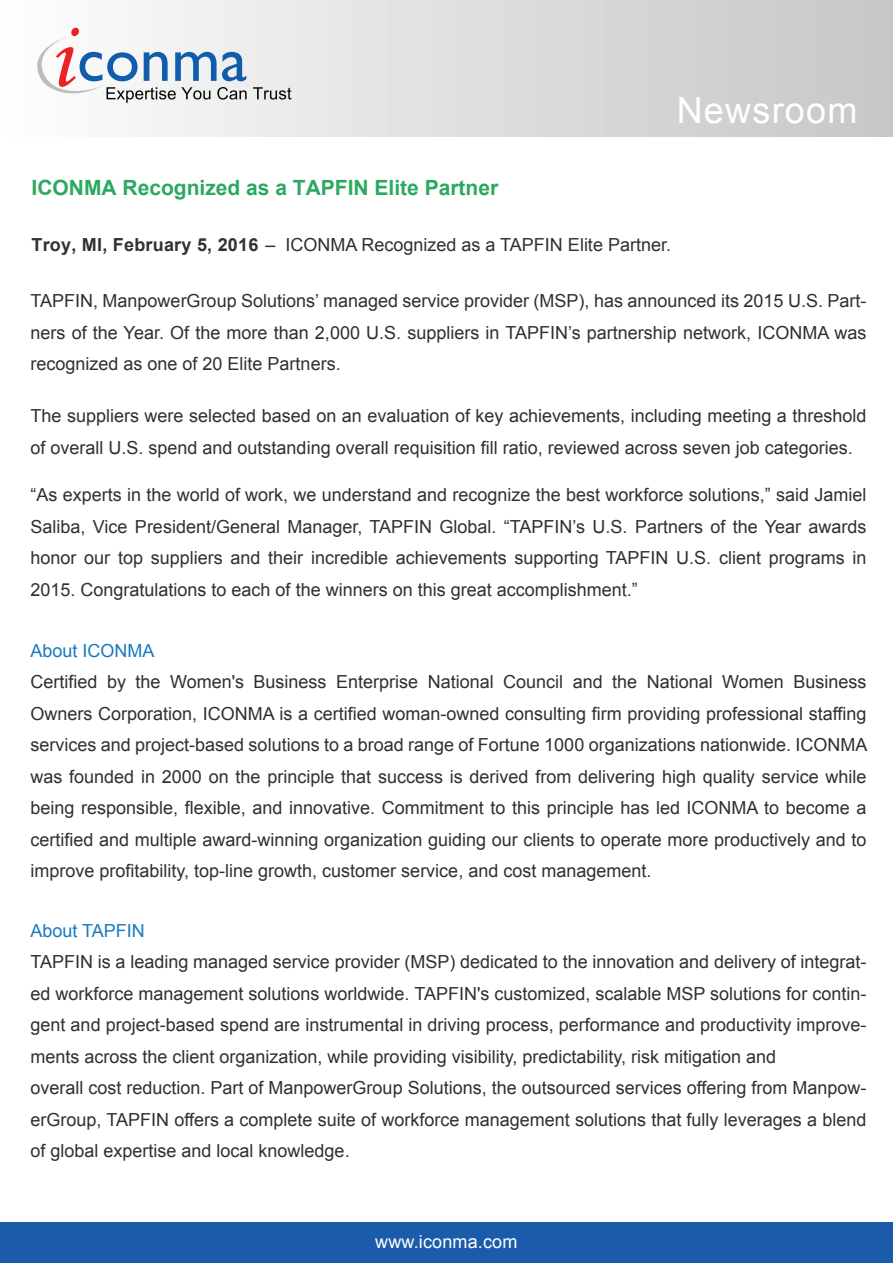
<style>
.page{position:relative;width:893px;height:1263px;background:#fff}
.page>*{position:absolute;margin:0;border:0;box-sizing:border-box;transform-origin:0 0}
.t1{font:36px "Arial";letter-spacing:.035em;color:#fff}
.t2{font:700 21px "Arial";color:#2ca960}
.t3{font:18px/31.5px "Arial";color:#2f3030;text-align:justify}
.t4{font:18px "Arial";color:#187abf}
.t5{font:18px "Arial";letter-spacing:.01em;color:#fff}
.s1{font-weight:700;color:#313232}
</style>
<div class="page">
<div style="left:0;top:0;width:892px;height:137px;background:linear-gradient(to right,#fdfdfd,#c6c6c5)"></div>
<svg style="left:30px;top:28px;width:217px;height:75px"></svg>
<svg style="left:253px;top:87px;width:38px;height:13px"></svg>
<div style="left:0;top:1223px;width:893px;height:40px;background:#1a5caa"></div>
<h1 class="t1" style="left:677px;top:87px;width:182px">Newsroom</h1>
<p class="t2" style="left:32px;top:174px;width:468px">ICONMA Recognized as a TAPFIN Elite Partner</p>
<p class="t3" style="left:32px;top:229px;width:641px"><span class="s1">Troy, MI, February 5, 2016</span> – ICONMA Recognized as a TAPFIN Elite Partner.</p>
<p class="t3" style="left:30px;top:285px;width:837px">TAPFIN, ManpowerGroup Solutions’ managed service provider (MSP), has announced its 2015 U.S. Part&shy;ners of the Year. Of the more than 2,000 U.S. suppliers in TAPFIN’s partnership network, ICONMA was recognized as one of 20 Elite Partners.</p>
<p class="t3" style="left:30px;top:400px;width:838px">The suppliers were selected based on an evaluation of key achievements, including meeting a threshold of overall U.S. spend and outstanding overall requisition fill ratio, reviewed across seven job categories.</p>
<p class="t3" style="left:30px;top:479px;width:838px">“As experts in the world of work, we understand and recognize the best workforce solutions,” said Jamiel Saliba, Vice President/General Manager, TAPFIN Global. “TAPFIN’s U.S. Partners of the Year awards honor our top suppliers and their incredible achievements supporting TAPFIN U.S. client programs in 2015. Congratulations to each of the winners on this great accomplishment.”</p>
<p class="t4" style="left:30px;top:639px;width:126px">About ICONMA</p>
<p class="t3" style="left:30px;top:666px;width:838px">Certified by the Women's Business Enterprise National Council and the National Women Business Owners Corporation, ICONMA is a certified woman-owned consulting firm providing professional staffing services and project-based solutions to a broad range of Fortune 1000 organizations nationwide. ICONMA was founded in 2000 on the principle that success is derived from delivering high quality service while being responsible, flexible, and innovative. Commitment to this principle has led ICONMA to become a certified and multiple award-winning organization guiding our clients to operate more productively and to improve profitability, top-line growth, customer service, and cost management.</p>
<p class="t4" style="left:30px;top:919px;width:116px">About TAPFIN</p>
<p class="t3" style="left:30px;top:946px;width:838px;text-align:left">TAPFIN is a leading managed service provider (MSP) dedicated to the innovation and delivery of integrat&shy;ed workforce management solutions worldwide. TAPFIN's customized, scalable MSP solutions for contin&shy;gent and project-based spend are instrumental in driving process, performance and productivity improve&shy;ments across the client organization, while providing visibility, predictability, risk mitigation and<br>overall cost reduction. Part of ManpowerGroup Solutions, the outsourced services offering from Manpow&shy;erGroup, TAPFIN offers a complete suite of workforce management solutions that fully leverages a blend of global expertise and local knowledge.</p>
<p class="t5" style="left:375px;top:1229px;width:144px">www.iconma.com</p>
</div>
